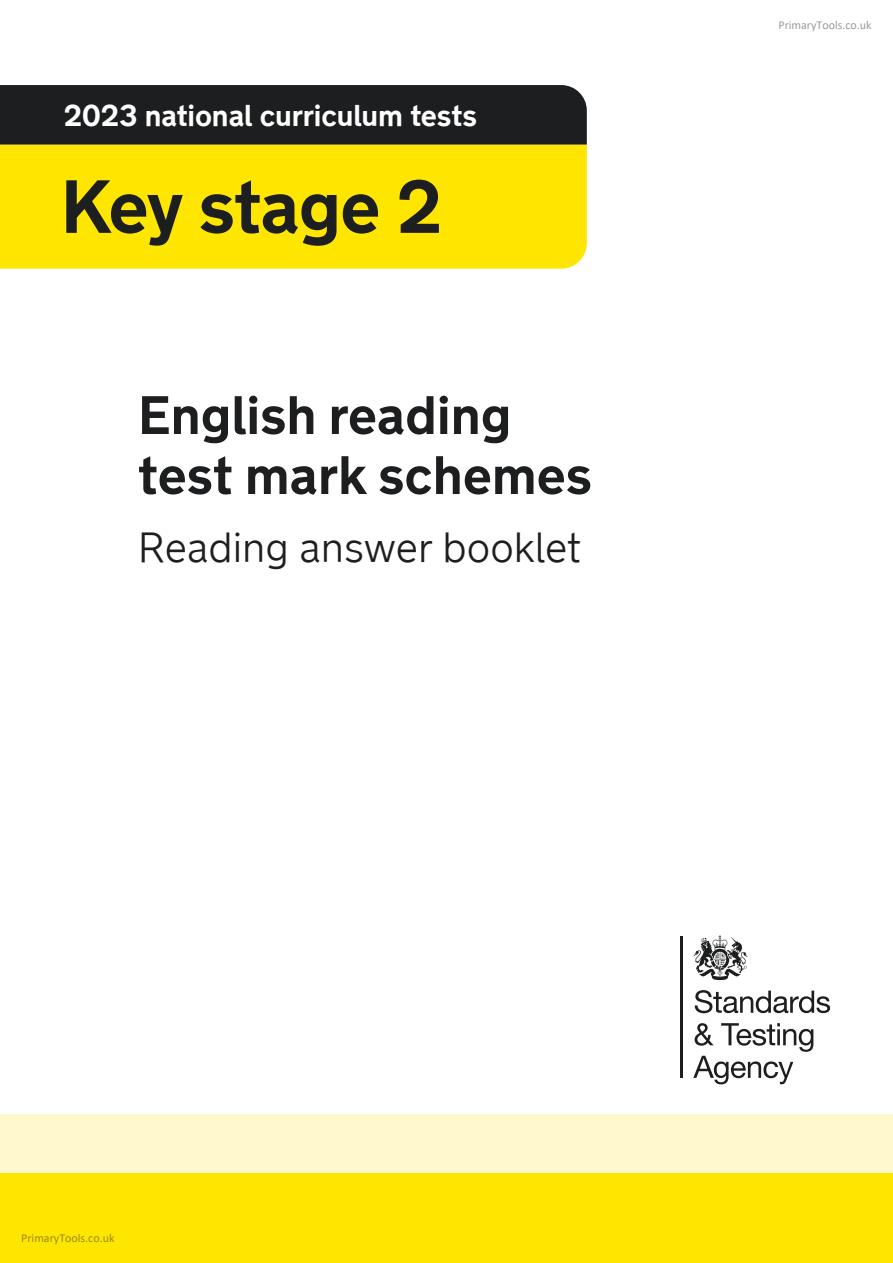
<style>
.page{position:relative;width:893px;height:1263px;background:#fff}
.page>*{position:absolute;margin:0;border:0;box-sizing:border-box;transform-origin:0 0}
.t1{font:700 75px "New Transport";letter-spacing:-.015em;color:#1d1e1f}
.t2{font:700 54px/60px "New Transport";color:#1d1e1f}
.t3{font:300 42px "New Transport";color:#1d1e1f}
.t4{font:700 30px "New Transport";letter-spacing:-.005em;color:#fff}
.t5{font:12px "Calibri";color:rgb(0 0 0/.4)}
</style>
<div class="page">
<div style="left:0;top:1114px;width:893px;height:60px;background:#fff8cc"></div>
<div style="left:0;top:1174px;width:893px;height:89px;background:#ffe600"></div>
<hr style="left:680px;top:935px;width:3px;height:142px;background:#1d1e1f">
<svg style="left:693px;top:935px;width:55px;height:45px"></svg>
<svg style="left:695px;top:990px;width:135px;height:23px"></svg>
<svg style="left:693px;top:1023px;width:120px;height:61px"></svg>
<div style="left:0;top:145px;width:587px;height:124px;background:#ffe600"></div>
<div style="left:0;top:85px;width:587px;height:60px;background:#1d1e1f"></div>
<h3 class="t4" style="left:64px;top:97px;width:415px">2023 national curriculum tests</h3>
<h1 class="t1" style="left:61px;top:159px;width:383px">Key stage 2</h1>
<h2 class="t2" style="left:138px;top:386px;width:455px">English reading test mark schemes</h2>
<h3 class="t3" style="left:138px;top:521px;width:444px">Reading answer booklet</h3>
<p class="t5" style="left:778px;top:20px;width:95px">PrimaryTools.co.uk</p>
<p class="t5" style="left:21px;top:1233px;width:95px">PrimaryTools.co.uk</p>
</div>
